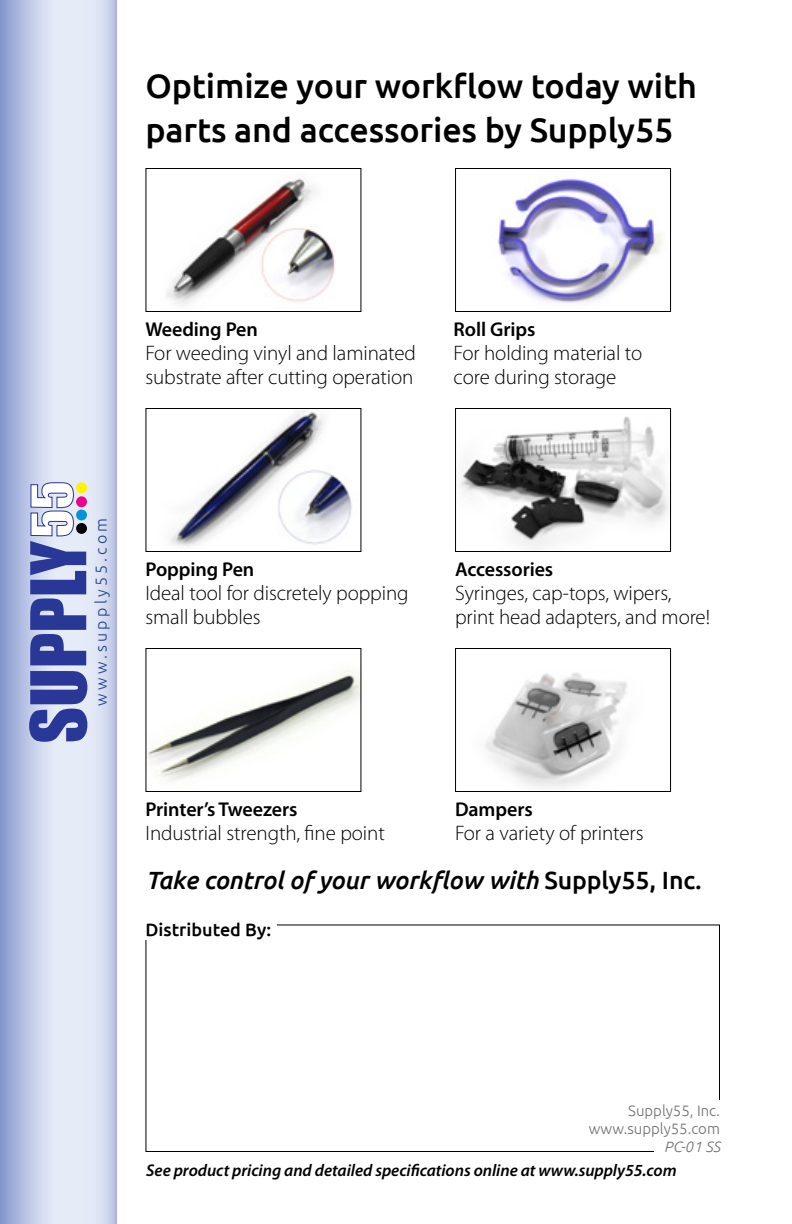
<style>
.page{position:relative;width:792px;height:1224px;background:#fff}
.page>*{position:absolute;margin:0;border:0;box-sizing:border-box;transform-origin:0 0}
.t1{font:500 34px/44px "Ubuntu";letter-spacing:-.005em;color:#000}
.t2{font:italic 500 24.8px "Ubuntu";letter-spacing:-.005em;color:#000}
.t3{font:300 21px/24px "Myriad Pro";letter-spacing:-.005em;color:#000}
.t4{font:600 20px "Myriad Pro";letter-spacing:-.005em;color:#000}
.t5{font:500 18px "Ubuntu";color:#000}
.t6{font:italic 600 17px "Myriad Pro";letter-spacing:-.005em;color:#000}
.t7{font:300 16px "Ubuntu";letter-spacing:.2em;color:#25408f}
.t8{font:300 15px/18px "Ubuntu";color:#6d6e71;text-align:right}
.t9{font:italic 300 15px "Ubuntu";color:#6d6e71}
.s1{font-style:normal}
</style>
<div class="page">
<div style="left:145px;top:924px;width:575px;height:228px;border:1px solid #000"></div>
<div style="left:654px;top:1100px;width:75px;height:58px;background:#fff"></div>
<svg style="left:0;top:0;width:117px;height:1224px;background:#c9d2ea"></svg>
<svg style="left:29px;top:671px;width:58px;height:71px;background:#5966ae"></svg>
<svg style="left:30px;top:482px;width:56px;height:183px;background:#8993c7"></svg>
<div style="left:76px;top:482px;width:11px;height:11px;background:#fff200;border-radius:50%"></div>
<div style="left:76px;top:523px;width:11px;height:11px;background:#000;border-radius:50%"></div>
<div style="left:76px;top:496px;width:11px;height:11px;background:#ec008c;border-radius:50%"></div>
<div style="left:76px;top:510px;width:11px;height:10px;background:#0095da;border-radius:50%"></div>
<img style="left:167px;top:178px;width:168px;height:126px">
<div style="left:145px;top:168px;width:216px;height:144px;border:1px solid #000"></div>
<img style="left:170px;top:410px;width:182px;height:137px">
<div style="left:145px;top:408px;width:216px;height:144px;border:1px solid #000"></div>
<img style="left:147px;top:670px;width:212px;height:111px">
<div style="left:145px;top:648px;width:216px;height:144px;border:1px solid #000"></div>
<img style="left:497px;top:178px;width:165px;height:125px">
<div style="left:455px;top:168px;width:216px;height:144px;border:1px solid #000"></div>
<img style="left:485px;top:672px;width:142px;height:116px">
<div style="left:455px;top:648px;width:216px;height:144px;border:1px solid #000"></div>
<img style="left:459px;top:417px;width:210px;height:132px">
<div style="left:455px;top:408px;width:216px;height:144px;border:1px solid #000"></div>
<div style="left:145px;top:908px;width:132px;height:32px;background:#fff"></div>
<h1 class="t1" style="left:145px;top:63px;width:553px">Optimize your workflow today with parts and accessories by Supply55</h1>
<p class="t4" style="left:145px;top:317px;width:114px">Weeding Pen</p>
<p class="t3" style="left:145px;top:341px;width:272px">For weeding vinyl and laminated substrate after cutting operation</p>
<p class="t4" style="left:454px;top:317px;width:83px">Roll Grips</p>
<p class="t3" style="left:454px;top:341px;width:190px">For holding material to core during storage</p>
<p class="t7" style="left:92px;top:706px;width:190px;rotate:-90deg">www.supply55.com</p>
<p class="t4" style="left:145px;top:557px;width:110px">Popping Pen</p>
<p class="t3" style="left:145px;top:581px;width:265px">Ideal tool for discretely popping small bubbles</p>
<p class="t4" style="left:455px;top:557px;width:100px">Accessories</p>
<p class="t3" style="left:455px;top:581px;width:256px">Syringes, cap-tops, wipers, print head adapters, and more!</p>
<p class="t4" style="left:145px;top:797px;width:153px">Printer’s Tweezers</p>
<p class="t3" style="left:145px;top:821px;width:241px">Industrial strength, fine point</p>
<p class="t4" style="left:455px;top:797px;width:79px">Dampers</p>
<p class="t3" style="left:455px;top:821px;width:190px">For a variety of printers</p>
<p class="t2" style="left:145px;top:865px;width:558px">Take control of your workflow with <span class="s1">Supply55, Inc.</span></p>
<p class="t5" style="left:145px;top:918px;width:127px">Distributed By:</p>
<p class="t8" style="left:589px;top:1101px;width:133px">Supply55, Inc. www.supply55.com</p>
<p class="t9" style="left:664px;top:1137px;width:57px">PC-01 SS</p>
<p class="t6" style="left:146px;top:1159px;width:532px">See product pricing and detailed specifications online at www.supply55.com</p>
</div>
